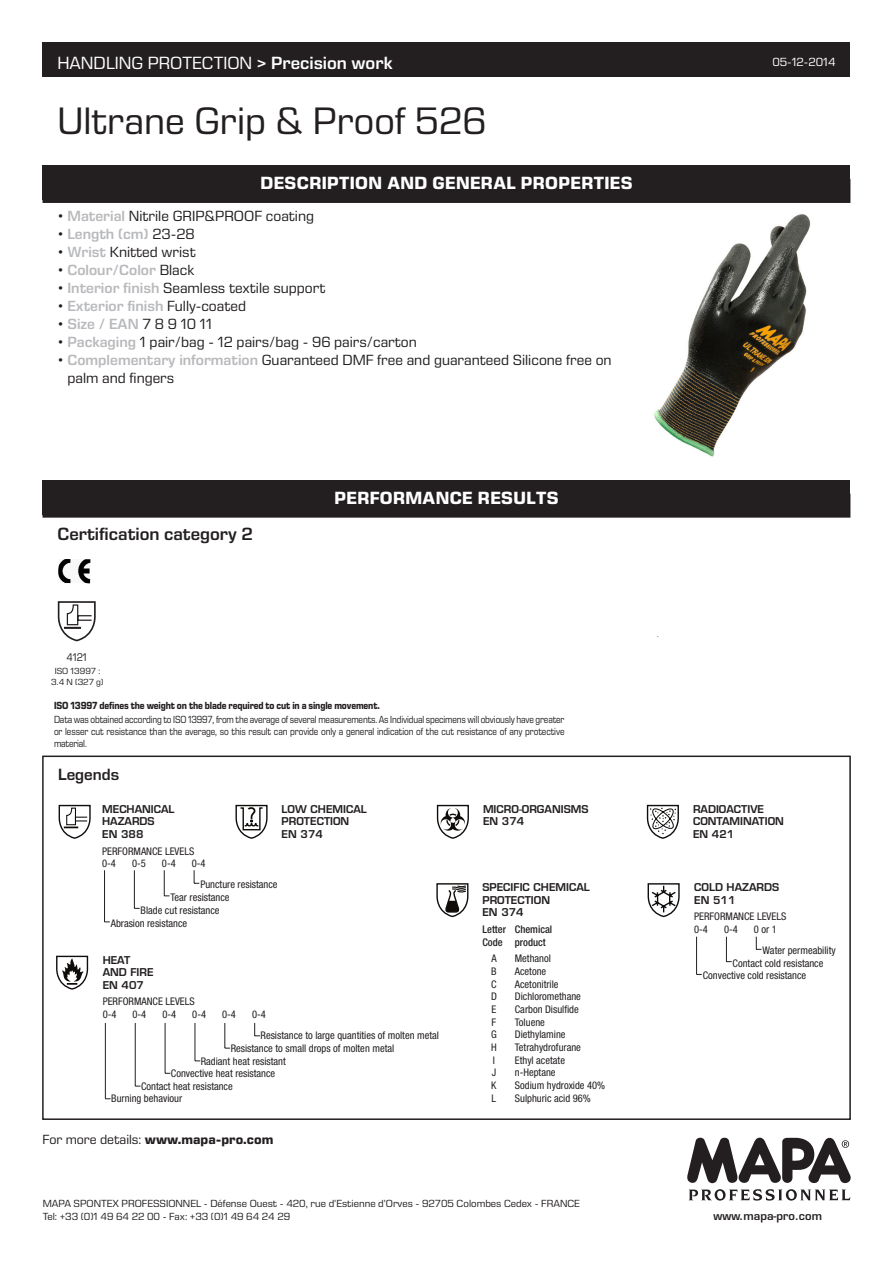
<style>
.page{position:relative;width:893px;height:1263px;background:#fff}
.page>*{position:absolute;margin:0;border:0;box-sizing:border-box;transform-origin:0 0}
._03__Nom_produit{font:39px "Eurostile Next LT Pro";color:#231f20}
._08__Titre_bandeau_n{font:700 18px "Eurostile Next LT Pro";letter-spacing:.02em;color:#fff}
.t1{font:18px "Eurostile Next LT Pro";color:#fff}
._01__Certif_category{font:600 18px "Eurostile Next LT Pro";color:#231f20}
.formatage_balise{font:15px/18px "Eurostile Next LT Pro";color:#231f20}
.formatage_balise-2{font:600 15px "Eurostile Next LT Pro";color:#b8b9bc}
.t2{font:600 15px "Eurostile";color:#231f20}
.adresse_web{font:700 13.5px "Eurostile Next LT Pro";color:#231f20}
.t3{font:12px "Eurostile Next LT Pro";color:#fff}
.performances{font:11.25px "Eurostile Next LT Pro";color:#231f20;scale:.9 1}
.t4{font:600 11.1px "Eurostile";color:#231f20}
.t5{font:condensed 10.5px/12.6px "Helvetica Neue LT Std";color:#231f20}
._10__Texte{font:10.5px/12px "Eurostile Next LT Pro";color:#231f20;text-align:justify;scale:.85 1}
.t6{font:600 10.5px/12.6px "Eurostile";color:#231f20}
._10__Texte-2{font:10.5px "Eurostile Next LT Pro";color:#231f20}
._10__Texte-3{font:700 10.5px "Eurostile Next LT Pro";letter-spacing:-.015em;color:#231f20;scale:.85 1}
.t7{font:500 condensed 10.5px/12.6px "Helvetica Neue LT Std";color:#231f20}
.disposableB{font:9px/10.5px "Eurostile Next LT Pro";color:#231f20;text-align:center}
.t8{font:condensed 7.5px "Helvetica Neue LT Std";color:#231f20;scale:.9 1}
.s1{font-weight:600}
.s2{font-weight:600;color:#b8b9bc}
.s3{font-weight:400;color:#231f20}
.s4{font-weight:400}
</style>
<div class="page">
<svg style="left:687px;top:1138px;width:164px;height:62px"></svg>
<svg style="left:59px;top:805px;width:32px;height:34px"></svg>
<svg style="left:56px;top:956px;width:32px;height:34px"></svg>
<svg style="left:436px;top:883px;width:32px;height:34px"></svg>
<svg style="left:437px;top:805px;width:32px;height:34px"></svg>
<svg style="left:235px;top:805px;width:33px;height:34px"></svg>
<hr style="left:104px;top:870px;width:1px;height:52px;background:#231f20">
<hr style="left:134px;top:870px;width:1px;height:38px;background:#231f20">
<svg style="left:164px;top:870px;width:5px;height:26px"></svg>
<svg style="left:194px;top:870px;width:5px;height:14px"></svg>
<hr style="left:105px;top:1023px;width:1px;height:75px;background:#231f20">
<hr style="left:135px;top:1023px;width:1px;height:63px;background:#231f20">
<hr style="left:165px;top:1023px;width:1px;height:50px;background:#231f20">
<hr style="left:195px;top:1023px;width:1px;height:38px;background:#231f20">
<svg style="left:224px;top:1023px;width:6px;height:26px"></svg>
<svg style="left:254px;top:1023px;width:6px;height:13px"></svg>
<svg style="left:648px;top:883px;width:32px;height:34px"></svg>
<svg style="left:647px;top:805px;width:32px;height:34px"></svg>
<hr style="left:696px;top:937px;width:1px;height:37px;background:#231f20">
<svg style="left:726px;top:937px;width:6px;height:25px"></svg>
<svg style="left:756px;top:937px;width:5px;height:13px"></svg>
<div style="left:42px;top:755px;width:809px;height:365px;border:2px solid #231f20"></div>
<div style="left:43px;top:43px;width:807px;height:34px;background:#231f20"></div>
<img style="left:58px;top:559px;width:32px;height:24px">
<div style="left:43px;top:166px;width:807px;height:34px;background:#231f20"></div>
<div style="left:43px;top:179px;width:807px;height:24px;background:#231f20"></div>
<div style="left:43px;top:480px;width:807px;height:34px;background:#231f20"></div>
<div style="left:43px;top:494px;width:807px;height:24px;background:#231f20"></div>
<img style="left:654px;top:214px;width:156px;height:243px">
<svg style="left:58px;top:601px;width:38px;height:40px"></svg>
<p class="t1" style="left:57px;top:53px;width:337px">HANDLING PROTECTION <span class="s1">&gt; Precision work</span></p>
<p class="_03__Nom_produit" style="left:57px;top:99px;width:431px">Ultrane Grip &amp; Proof 526</p>
<p class="_08__Titre_bandeau_n" style="left:260px;top:173px;width:374px">DESCRIPTION AND GENERAL PROPERTIES</p>
<p class="formatage_balise" style="left:57px;top:207px;width:258px">• <span class="s2">Material</span> Nitrile GRIP&amp;PROOF coating</p>
<p class="formatage_balise-2" style="left:57px;top:225px;width:139px"><span class="s3">•</span> Length (cm) <span class="s3">23-28</span></p>
<p class="formatage_balise" style="left:57px;top:243px;width:140px">• <span class="s2">Wrist</span> Knitted wrist</p>
<p class="formatage_balise-2" style="left:57px;top:261px;width:139px"><span class="s3">•</span> Colour/Color <span class="s3">Black</span></p>
<p class="formatage_balise" style="left:57px;top:279px;width:269px">• <span class="s2">Interior finish</span> Seamless textile support</p>
<p class="formatage_balise-2" style="left:57px;top:297px;width:190px"><span class="s3">•</span> Exterior finish <span class="s3">Fully-coated</span></p>
<p class="formatage_balise" style="left:57px;top:315px;width:156px">• <span class="s2">Size / EAN</span> 7 8 9 10 11</p>
<p class="formatage_balise" style="left:57px;top:333px;width:361px">• <span class="s2">Packaging</span> 1 pair/bag - 12 pairs/bag - 96 pairs/carton</p>
<p class="formatage_balise" style="left:67px;top:351px;width:546px;text-indent:-10px">• <span class="s2">Complementary information</span> Guaranteed DMF free and guaranteed Silicone free on palm and fingers</p>
<p class="t3" style="left:772px;top:55px;width:65px">05-12-2014</p>
<p class="_01__Certif_category" style="left:57px;top:524px;width:197px">Certification category 2</p>
<p class="performances" style="left:66px;top:651px;width:25px">4121</p>
<p class="disposableB" style="left:51px;top:666px;width:54px">ISO 13997 :<br>3.4 N (327 g)</p>
<p class="_08__Titre_bandeau_n" style="left:334px;top:487px;width:225px">PERFORMANCE RESULTS</p>
<p class="_10__Texte-3" style="left:54px;top:699px;width:385px">ISO 13997 defines the weight on the blade required to cut in a single movement.</p>
<p class="_10__Texte" style="left:54px;top:714px;width:602px">Data was obtained according to ISO 13997, from the average of several measurements. As Individual specimens will obviously have greater or lesser cut resistance than the average, so this result can provide only a general indication of the cut resistance of any protective material.</p>
<p class="t2" style="left:58px;top:765px;width:62px">Legends</p>
<p class="t6" style="left:282px;top:802px;width:87px">LOW CHEMICAL<br>PROTECTION<br>EN 374</p>
<p class="t6" style="left:483px;top:802px;width:107px">MICRO-ORGANISMS<br>EN 374</p>
<p class="t6" style="left:102px;top:802px;width:74px">MECHANICAL<br>HAZARDS<br>EN 388</p>
<p class="t5" style="left:102px;top:844px;width:94px">PERFORMANCE LEVELS<br>0-4</p>
<p class="t5" style="left:132px;top:857px;width:15px">0-5</p>
<p class="t5" style="left:162px;top:857px;width:15px">0-4</p>
<p class="t5" style="left:200px;top:853px;width:79px;line-height:21.1px;text-indent:-9px">0-4<br>Puncture resistance</p>
<p class="t5" style="left:170px;top:891px;width:61px">Tear resistance</p>
<p class="t5" style="left:141px;top:903px;width:80px">Blade cut resistance</p>
<p class="t5" style="left:111px;top:917px;width:78px">Abrasion resistance</p>
<p class="t6" style="left:482px;top:881px;width:109px">SPECIFIC CHEMICAL<br>PROTECTION<br>EN 374</p>
<p class="t7" style="left:482px;top:923px;width:71px">Letter Chemical<br>Code product</p>
<p class="t5" style="left:491px;top:952px;width:7px">A</p>
<p class="t5" style="left:515px;top:952px;width:38px">Methanol</p>
<p class="t5" style="left:491px;top:965px;width:7px">B</p>
<p class="t5" style="left:515px;top:965px;width:33px">Acetone</p>
<p class="t5" style="left:491px;top:978px;width:7px">C</p>
<p class="t5" style="left:515px;top:978px;width:45px">Acetonitrile</p>
<p class="t5" style="left:491px;top:990px;width:7px">D</p>
<p class="t5" style="left:515px;top:990px;width:68px">Dichloromethane</p>
<p class="t5" style="left:491px;top:1003px;width:6px">E</p>
<p class="t5" style="left:515px;top:1003px;width:65px">Carbon Disulfide</p>
<p class="t5" style="left:492px;top:1015px;width:6px">F</p>
<p class="t5" style="left:515px;top:1015px;width:32px">Toluene</p>
<p class="t5" style="left:491px;top:1028px;width:7px">G</p>
<p class="t5" style="left:515px;top:1028px;width:52px">Diethylamine</p>
<p class="t5" style="left:491px;top:1041px;width:7px">H</p>
<p class="t5" style="left:515px;top:1041px;width:68px">Tetrahydrofurane</p>
<p class="t5" style="left:493px;top:1053px;width:4px">I</p>
<p class="t5" style="left:515px;top:1053px;width:52px">Ethyl acetate</p>
<p class="t5" style="left:492px;top:1066px;width:6px">J</p>
<p class="t5" style="left:515px;top:1066px;width:42px">n-Heptane</p>
<p class="t5" style="left:491px;top:1079px;width:7px">K</p>
<p class="t5" style="left:515px;top:1079px;width:92px">Sodium hydroxide 40%</p>
<p class="t5" style="left:492px;top:1091px;width:6px">L</p>
<p class="t5" style="left:515px;top:1091px;width:78px">Sulphuric acid 96%</p>
<p class="t6" style="left:103px;top:953px;width:52px">HEAT<br>AND FIRE<br>EN 407</p>
<p class="t5" style="left:103px;top:995px;width:94px">PERFORMANCE LEVELS<br>0-4</p>
<p class="t5" style="left:133px;top:1008px;width:15px">0-4</p>
<p class="t5" style="left:162px;top:1008px;width:15px">0-4</p>
<p class="t5" style="left:192px;top:1008px;width:15px">0-4</p>
<p class="t5" style="left:222px;top:1008px;width:15px">0-4</p>
<p class="t5" style="left:261px;top:1004px;width:180px;line-height:21.1px;text-indent:-9px">0-4<br>Resistance to large quantities of molten metal</p>
<p class="t5" style="left:231px;top:1042px;width:165px">Resistance to small drops of molten metal</p>
<p class="t5" style="left:201px;top:1054px;width:87px">Radiant heat resistant</p>
<p class="t5" style="left:171px;top:1067px;width:106px">Convective heat resistance</p>
<p class="t5" style="left:141px;top:1080px;width:93px">Contact heat resistance</p>
<p class="t5" style="left:111px;top:1092px;width:73px">Burning behaviour</p>
<p class="adresse_web" style="left:43px;top:1131px;width:232px"><span class="s4">For more details:</span> www.mapa-pro.com</p>
<p class="_10__Texte-2" style="left:43px;top:1198px;width:539px">MAPA SPONTEX PROFESSIONNEL - Défense Ouest - 420, rue d’Estienne d’Orves - 92705 Colombes Cedex - FRANCE</p>
<p class="_10__Texte-2" style="left:43px;top:1210px;width:249px">Tel: +33 (0)1 49 64 22 00 - Fax: +33 (0)1 49 64 24 29</p>
<p class="t8" style="left:657px;top:630px;width:3px">.</p>
<p class="t6" style="left:693px;top:802px;width:92px">RADIOACTIVE<br>CONTAMINATION<br>EN 421</p>
<p class="t6" style="left:694px;top:881px;width:86px">COLD HAZARDS<br>EN 511</p>
<p class="t5" style="left:694px;top:910px;width:94px">PERFORMANCE LEVELS<br>0-4</p>
<p class="t5" style="left:724px;top:923px;width:15px">0-4</p>
<p class="t5" style="left:762px;top:918px;width:75px;line-height:21.1px;text-indent:-9px">0 or 1<br>Water permeability</p>
<p class="t5" style="left:703px;top:957px;width:122px;text-indent:30px">Contact cold resistance<br>Convective cold resistance</p>
<p class="t4" style="left:714px;top:1209px;width:110px">www.mapa-pro.com</p>
</div>
